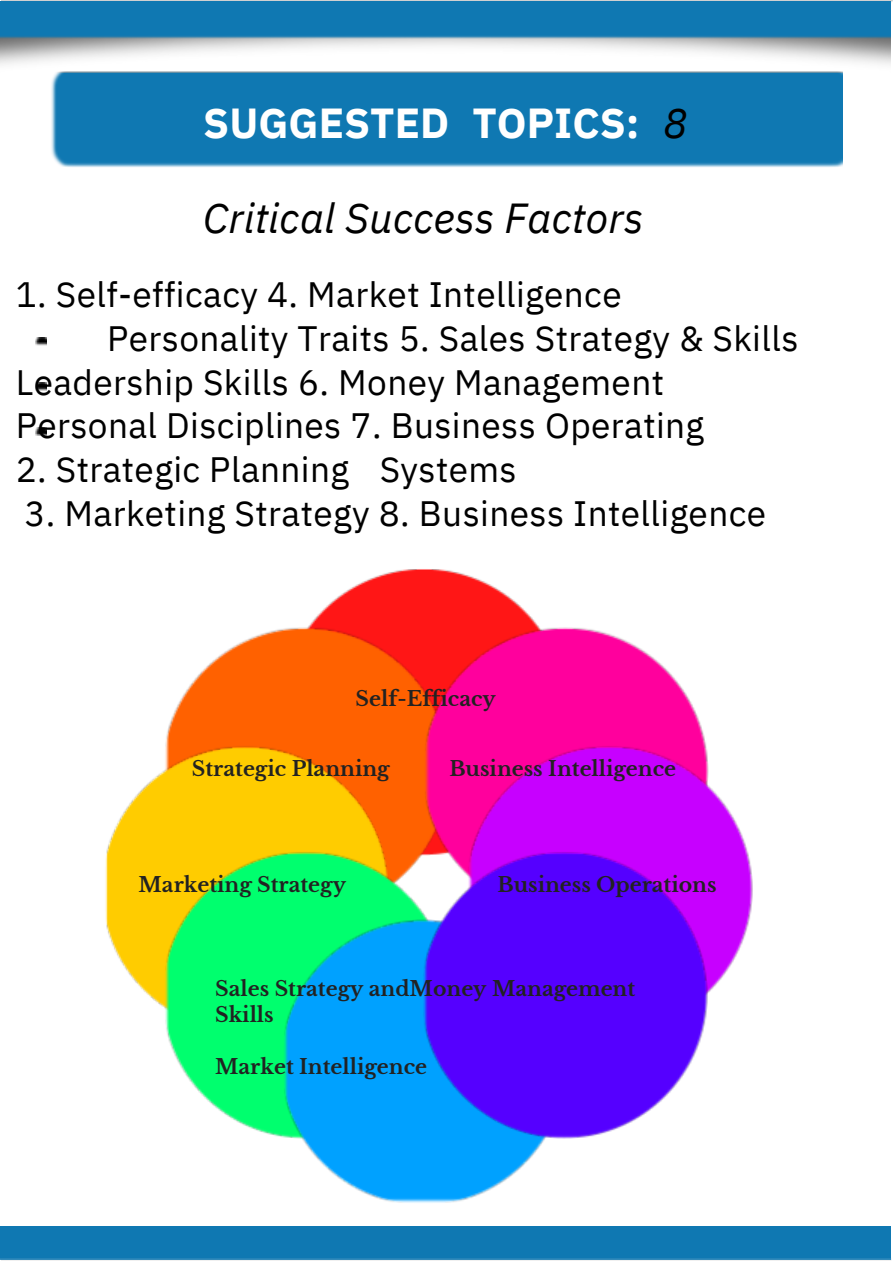
<style>
.page{position:relative;width:893px;height:1264px;background:#fff}
.page>*{position:absolute;margin:0;border:0;box-sizing:border-box;transform-origin:0 0}
.t1{font:italic 41.85px "IBM Plex Sans";color:#000}
.t2{font:700 41.85px "IBM Plex Sans";color:#fff}
.t3{font:35.25px "IBM Plex Sans";letter-spacing:.01em;color:#000}
.t4{font:700 20.4px/25.8px "Libre Baskerville";color:#222}
.s1{font-weight:400;font-style:italic;color:#000}
.s2{color:#fff}
</style>
<div class="page">
<img style="left:0;top:39px;width:890px;height:39px">
<svg style="left:36px;top:337px;width:10px;height:8px"></svg>
<svg style="left:36px;top:382px;width:10px;height:8px"></svg>
<svg style="left:36px;top:427px;width:10px;height:8px"></svg>
<img style="left:0;top:1px;width:890px;height:38px">
<div style="left:0;top:1226px;width:890px;height:33px;background:#0f78b2"></div>
<div style="left:51px;top:72px;width:791px;height:95px;background:#0f78b2"></div>
<img style="left:308px;top:569px;width:231px;height:57px">
<img style="left:165px;top:626px;width:259px;height:225px">
<img style="left:105px;top:745px;width:283px;height:264px">
<img style="left:165px;top:851px;width:258px;height:287px">
<img style="left:283px;top:919px;width:284px;height:284px">
<img style="left:424px;top:626px;width:283px;height:225px">
<img style="left:468px;top:745px;width:284px;height:264px">
<img style="left:423px;top:851px;width:284px;height:287px">
<p class="t2" style="left:203px;top:95px;width:486px">SUGGESTED TOPICS: <span class="s1">8</span></p>
<p class="t1" style="left:203px;top:190px;width:441px">Critical Success Factors</p>
<p class="t3" style="left:16px;top:271px;width:607px">1. Self-efficacy 4. Market Intelligence</p>
<p class="t3" style="left:107px;top:314px;width:692px">Personality Traits 5. Sales Strategy &amp; Skills</p>
<p class="t3" style="left:16px;top:358px;width:650px">Leadership Skills 6. Money Management</p>
<p class="t3" style="left:16px;top:402px;width:690px">Personal Disciplines 7. Business Operating</p>
<p class="t3" style="left:16px;top:446px;width:502px">2. Strategic Planning<span class="s2">1</span> Systems</p>
<p class="t3" style="left:24px;top:490px;width:743px">3. Marketing Strategy 8. Business Intelligence</p>
<p class="t4" style="left:355px;top:685px;width:142px">Self-Efficacy</p>
<p class="t4" style="left:192px;top:756px;width:199px">Strategic Planning</p>
<p class="t4" style="left:139px;top:872px;width:209px">Marketing Strategy</p>
<p class="t4" style="left:449px;top:756px;width:228px">Business Intelligence</p>
<p class="t4" style="left:497px;top:872px;width:221px">Business Operations</p>
<p class="t4" style="left:215px;top:976px;width:421px">Sales Strategy andMoney Management<br>Skills</p>
<p class="t4" style="left:215px;top:1053px;width:213px">Market Intelligence</p>
</div>
